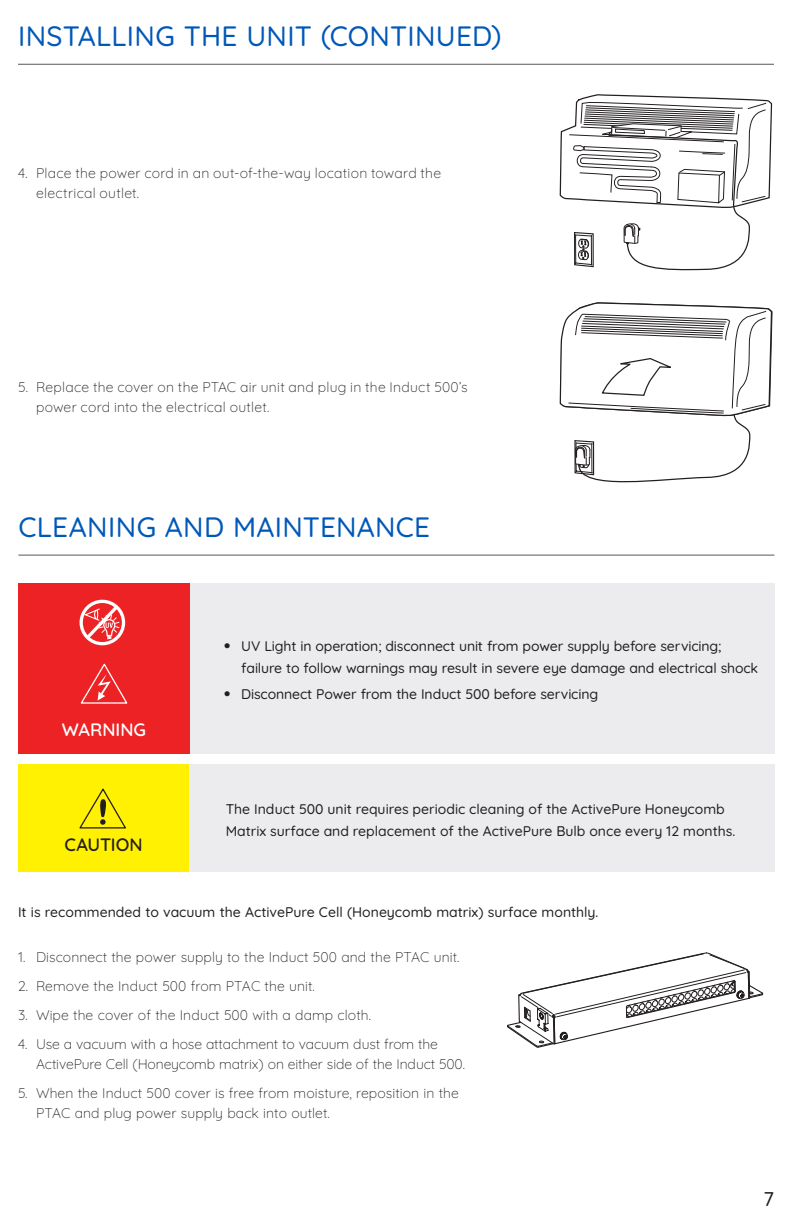
<style>
.page{position:relative;width:792px;height:1224px;background:#fff}
.page>*{position:absolute;margin:0;border:0;box-sizing:border-box;transform-origin:0 0}
.t1{font:500 28px "Quicksand";letter-spacing:.01em;color:#0058b8}
.t2{font:500 20px "Quicksand";color:#231f20}
.t3{font:600 18px "Quicksand";color:#fff}
.t4{font:600 18px "Quicksand";letter-spacing:-.005em;color:#231f20}
.t5{font:300 14px/20px "Quicksand";letter-spacing:.005em;color:#231f20}
.t6{font:500 14px/22px "Quicksand";letter-spacing:-.005em;color:#231f20}
.s1{font-family:"Franklin Gothic ATF";font-weight:300;font-size:18px}
</style>
<div class="page">
<hr style="left:18px;top:64px;width:756px;height:1px;background:#54575a">
<svg style="left:559px;top:94px;width:214px;height:177px"></svg>
<svg style="left:560px;top:303px;width:212px;height:180px"></svg>
<hr style="left:18px;top:555px;width:756px;height:1px;background:#54575a">
<svg style="left:507px;top:952px;width:257px;height:96px"></svg>
<div style="left:18px;top:583px;width:172px;height:171px;background:#ed2224"></div>
<div style="left:190px;top:583px;width:585px;height:171px;background:#ececee"></div>
<svg style="left:80px;top:663px;width:48px;height:41px"></svg>
<div style="left:80px;top:600px;width:45px;height:45px;border:3px solid #fff;border-radius:50%"></div>
<svg style="left:83px;top:602px;width:38px;height:40px"></svg>
<div style="left:18px;top:764px;width:171px;height:108px;background:#fff101"></div>
<div style="left:189px;top:764px;width:585px;height:108px;background:#ececee"></div>
<svg style="left:79px;top:788px;width:47px;height:41px"></svg>
<h1 class="t1" style="left:18px;top:14px;width:485px">INSTALLING THE UNIT (CONTINUED)</h1>
<p class="t5" style="left:36px;top:162px;width:407px;text-indent:-18px">4. Place the power cord in an out-of-the-way location toward the electrical outlet.</p>
<p class="t5" style="left:36px;top:375px;width:433px;text-indent:-18px">5. Replace the cover on the PTAC air unit and plug in the Induct 500’s power cord into the electrical outlet.</p>
<h1 class="t1" style="left:18px;top:505px;width:413px">CLEANING AND MAINTENANCE</h1>
<p class="t3" style="left:62px;top:715px;width:86px">WARNING</p>
<p class="t4" style="left:65px;top:831px;width:80px">CAUTION</p>
<p class="t6" style="left:241px;top:634px;width:519px;text-indent:-18px"><span class="s1">•</span> UV Light in operation; disconnect unit from power supply before servicing; failure to follow warnings may result in severe eye damage and electrical shock</p>
<p class="t6" style="left:223px;top:682px;width:376px"><span class="s1">•</span> Disconnect Power from the Induct 500 before servicing</p>
<p class="t6" style="left:226px;top:797px;width:511px">The Induct 500 unit requires periodic cleaning of the ActivePure Honeycomb<br>Matrix surface and replacement of the ActivePure Bulb once every 12 months.</p>
<p class="t6" style="left:18px;top:899px;width:582px">It is recommended to vacuum the ActivePure Cell (Honeycomb matrix) surface monthly.</p>
<p class="t5" style="left:18px;top:946px;width:443px">1. Disconnect the power supply to the Induct 500 and the PTAC unit.</p>
<p class="t5" style="left:18px;top:975px;width:298px">2. Remove the Induct 500 from PTAC the unit.</p>
<p class="t5" style="left:18px;top:1004px;width:354px">3. Wipe the cover of the Induct 500 with a damp cloth.</p>
<p class="t5" style="left:36px;top:1033px;width:430px;text-indent:-18px">4. Use a vacuum with a hose attachment to vacuum dust from the<br>ActivePure Cell (Honeycomb matrix) on either side of the Induct 500.</p>
<p class="t5" style="left:36px;top:1082px;width:425px;text-indent:-18px">5. When the Induct 500 cover is free from moisture, reposition in the<br>PTAC and plug power supply back into outlet.</p>
<h2 class="t2" style="left:764px;top:1183px;width:12px">7</h2>
</div>
